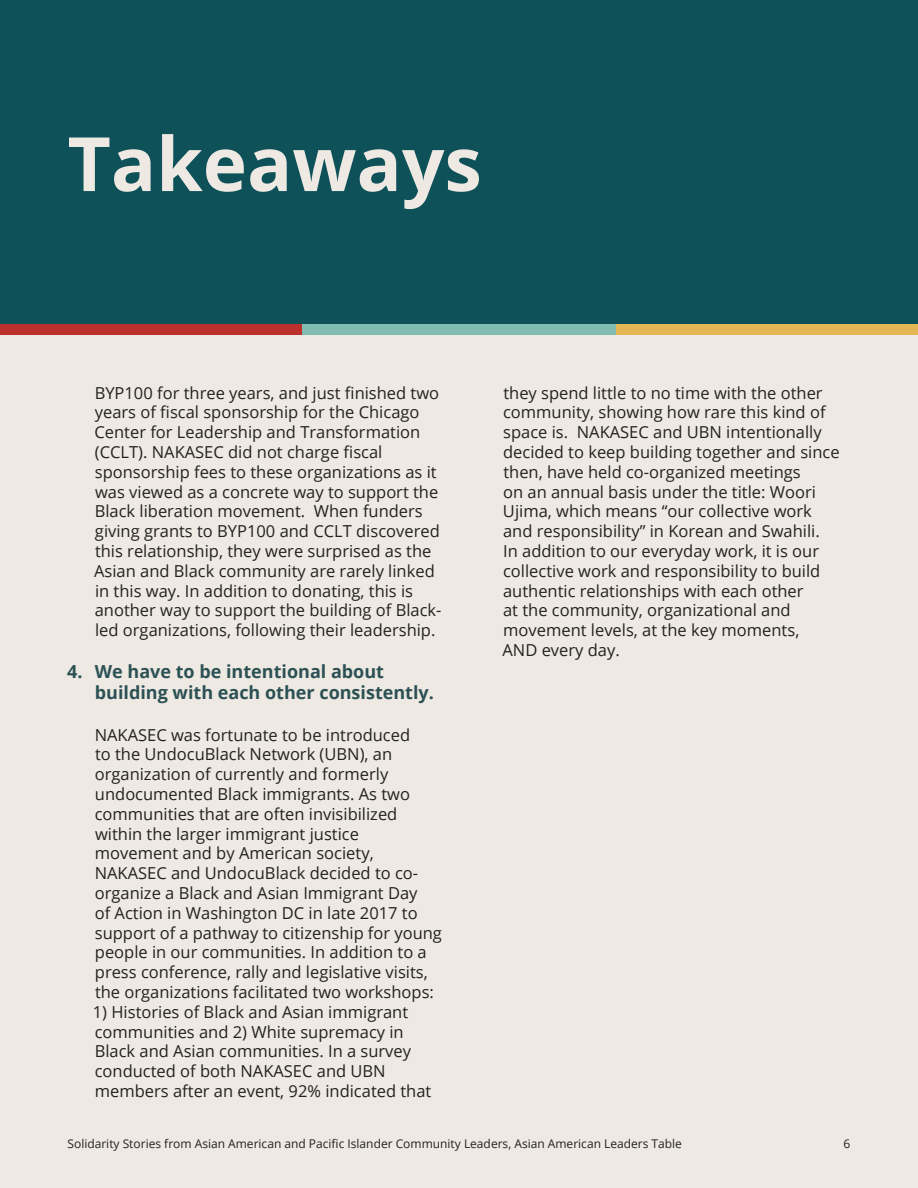
<style>
.page{position:relative;width:918px;height:1188px;background:#eee9e2}
.page>*{position:absolute;margin:0;border:0;box-sizing:border-box;transform-origin:0 0}
.t1{font:700 75px "Open Sans";color:#eee9e2}
.t2{font:700 18px/21.6px "Open Sans";color:#2c5155}
.t3{font:16.5px/19.8px "Open Sans";color:#232221}
.t4{font:12px "Open Sans";color:#232221}
</style>
<div class="page">
<div style="left:0;top:0;width:918px;height:324px;background:#0f5159"></div>
<div style="left:302px;top:324px;width:314px;height:11px;background:#80bcaf"></div>
<div style="left:0;top:324px;width:302px;height:11px;background:#bc2f2b"></div>
<div style="left:616px;top:324px;width:302px;height:11px;background:#e5b654"></div>
<h1 class="t1" style="left:68px;top:111px;width:416px">Takeaways</h1>
<p class="t3" style="left:94px;top:382px;width:349px">BYP100 for three years, and just finished two years of fiscal sponsorship for the Chicago Center for Leadership and Transformation (CCLT). NAKASEC did not charge fiscal sponsorship fees to these organizations as it was viewed as a concrete way to support the Black liberation movement. When funders giving grants to BYP100 and CCLT discovered this relationship, they were surprised as the Asian and Black community are rarely linked in this way. In addition to donating, this is another way to support the building of Black&shy;led organizations, following their leadership.</p>
<p class="t2" style="left:95px;top:660px;width:341px;text-indent:-28px">4. We have to be intentional about building with each other consistently.</p>
<p class="t3" style="left:95px;top:724px;width:349px">NAKASEC was fortunate to be introduced<br>to the UndocuBlack Network (UBN), an organization of currently and formerly undocumented Black immigrants. As two communities that are often invisibilized within the larger immigrant justice movement and by American society, NAKASEC and UndocuBlack decided to co&shy;organize a Black and Asian Immigrant Day<br>of Action in Washington DC in late 2017 to support of a pathway to citizenship for young people in our communities. In addition to a press conference, rally and legislative visits, the organizations facilitated two workshops:</p>
<p class="t3" style="left:93px;top:1001px;width:340px">1) Histories of Black and Asian immigrant communities and 2) White supremacy in Black and Asian communities. In a survey conducted of both NAKASEC and UBN members after an event, 92% indicated that</p>
<p class="t3" style="left:503px;top:382px;width:339px">they spend little to no time with the other community, showing how rare this kind of space is. NAKASEC and UBN intentionally decided to keep building together and since then, have held co-organized meetings<br>on an annual basis under the title: Woori Ujima, which means “our collective work and responsibility” in Korean and Swahili.<br>In addition to our everyday work, it is our collective work and responsibility to build authentic relationships with each other<br>at the community, organizational and movement levels, at the key moments,<br>AND every day.</p>
<p class="t4" style="left:68px;top:1135px;width:616px">Solidarity Stories from Asian American and Pacific Islander Community Leaders, Asian American Leaders Table</p>
<p class="t4" style="left:844px;top:1135px;width:8px">6</p>
</div>
